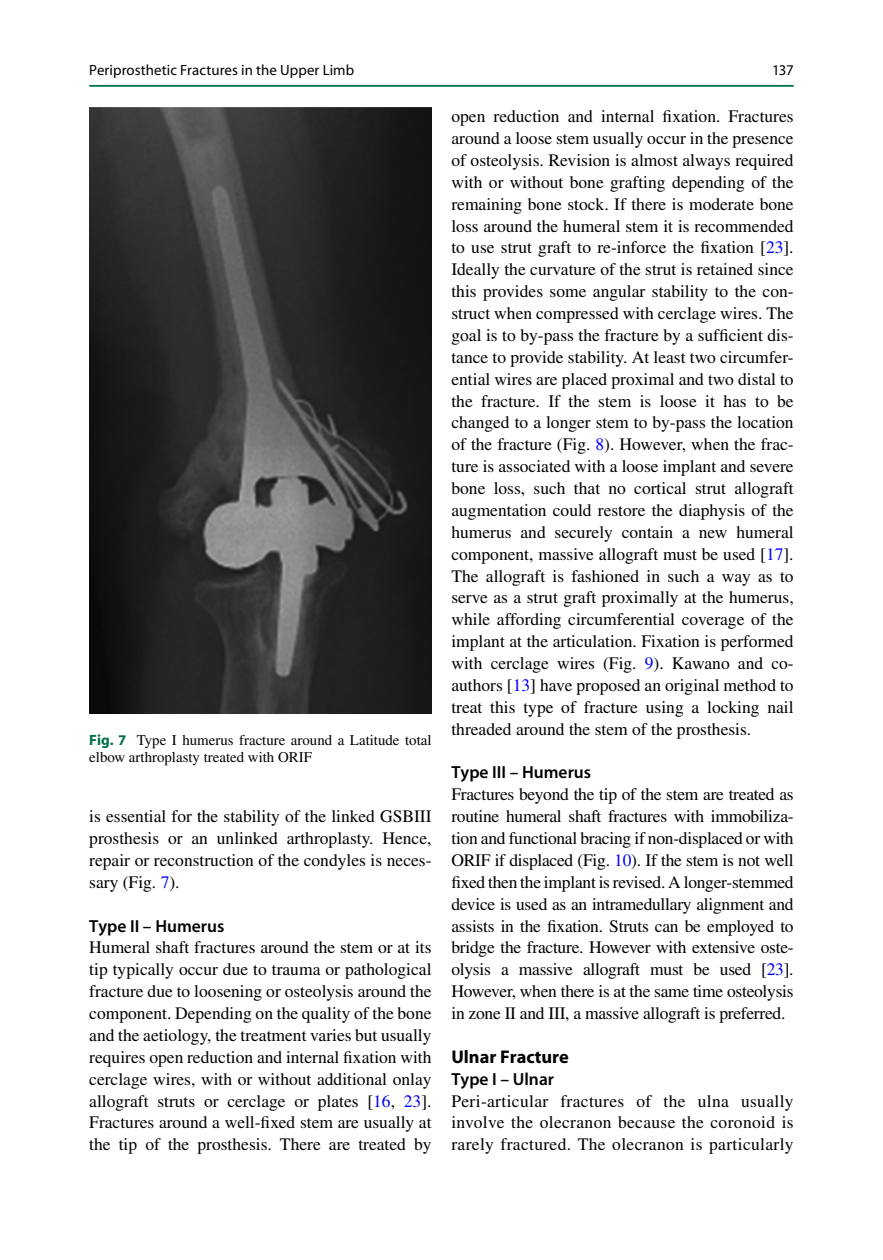
<style>
.page{position:relative;width:883px;height:1260px;background:#fff}
.page>*{position:absolute;margin:0;border:0;box-sizing:border-box;transform-origin:0 0}
.t1{font:700 18.38px "Myriad";color:#000}
.t2{font:17.5px/21.9px "Times";color:#000;text-align:justify}
.t3{font:600 17.5px "Myriad";color:#000}
.t4{font:14.88px/17.5px "Times";color:#000}
.t5{font:14.88px "Myriad";letter-spacing:.005em;color:#000}
.s1{font-family:"Myriad";font-weight:700;color:#006f46}
.s2{color:#0000fa}
</style>
<div class="page">
<img style="left:89px;top:107px;width:343px;height:607px">
<hr style="left:89px;top:85px;width:705px;height:2px;background:#006f46">
<p class="t5" style="left:89px;top:64px;width:266px">Periprosthetic Fractures in the Upper Limb</p>
<p class="t4" style="left:89px;top:733px;width:344px"><span class="s1">Fig. 7</span> Type I humerus fracture around a Latitude total elbow arthroplasty treated with ORIF</p>
<p class="t2" style="left:89px;top:807px;width:344px">is essential for the stability of the linked GSBIII prosthesis or an unlinked arthroplasty. Hence, repair or reconstruction of the condyles is neces&shy;sary (Fig. <span class="s2">7</span> ).</p>
<p class="t3" style="left:89px;top:920px;width:137px">Type II – Humerus</p>
<p class="t2" style="left:89px;top:938px;width:344px">Humeral shaft fractures around the stem or at its tip typically occur due to trauma or pathological fracture due to loosening or osteolysis around the component. Depending on the quality of the bone and the aetiology, the treatment varies but usually requires open reduction and internal fixation with cerclage wires, with or without additional onlay allograft struts or cerclage or plates [ <span class="s2">16</span> , <span class="s2">23</span> ].<br>Fractures around a well-fixed stem are usually at the tip of the prosthesis. There are treated by</p>
<p class="t5" style="left:772px;top:64px;width:23px">137</p>
<p class="t2" style="left:451px;top:107px;width:344px">open reduction and internal fixation. Fractures around a loose stem usually occur in the presence of osteolysis. Revision is almost always required with or without bone grafting depending of the remaining bone stock. If there is moderate bone loss around the humeral stem it is recommended to use strut graft to re-inforce the fixation [ <span class="s2">23</span> ].<br>Ideally the curvature of the strut is retained since this provides some angular stability to the con&shy;struct when compressed with cerclage wires. The goal is to by-pass the fracture by a sufficient dis&shy;tance to provide stability. At least two circumfer&shy;ential wires are placed proximal and two distal to the fracture. If the stem is loose it has to be changed to a longer stem to by-pass the location of the fracture (Fig. <span class="s2">8</span> ). However, when the frac&shy;ture is associated with a loose implant and severe bone loss, such that no cortical strut allograft augmentation could restore the diaphysis of the humerus and securely contain a new humeral component, massive allograft must be used [ <span class="s2">17</span> ].<br>The allograft is fashioned in such a way as to serve as a strut graft proximally at the humerus, while affording circumferential coverage of the implant at the articulation. Fixation is performed with cerclage wires (Fig. <span class="s2">9</span> ). Kawano and co&shy;authors [ <span class="s2">13</span> ] have proposed an original method to treat this type of fracture using a locking nail threaded around the stem of the prosthesis.</p>
<p class="t3" style="left:451px;top:767px;width:141px">Type III – Humerus</p>
<p class="t2" style="left:451px;top:785px;width:344px">Fractures beyond the tip of the stem are treated as routine humeral shaft fractures with immobiliza&shy;tion and functional bracing if non-displaced or with ORIF if displaced (Fig. <span class="s2">10</span> ). If the stem is not well fixed then the implant is revised. A longer- stemmed device is used as an intramedullary alignment and assists in the fixation. Struts can be employed to bridge the fracture. However with extensive oste&shy;olysis a massive allograft must be used [ <span class="s2">23</span> ].<br>However, when there is at the same time osteolysis in zone II and III, a massive allograft is preferred.</p>
<p class="t1" style="left:451px;top:1050px;width:119px">Ulnar Fracture</p>
<p class="t3" style="left:451px;top:1073px;width:104px">Type I – Ulnar</p>
<p class="t2" style="left:451px;top:1091px;width:344px">Peri-articular fractures of the ulna usually involve the olecranon because the coronoid is rarely fractured. The olecranon is particularly</p>
</div>
